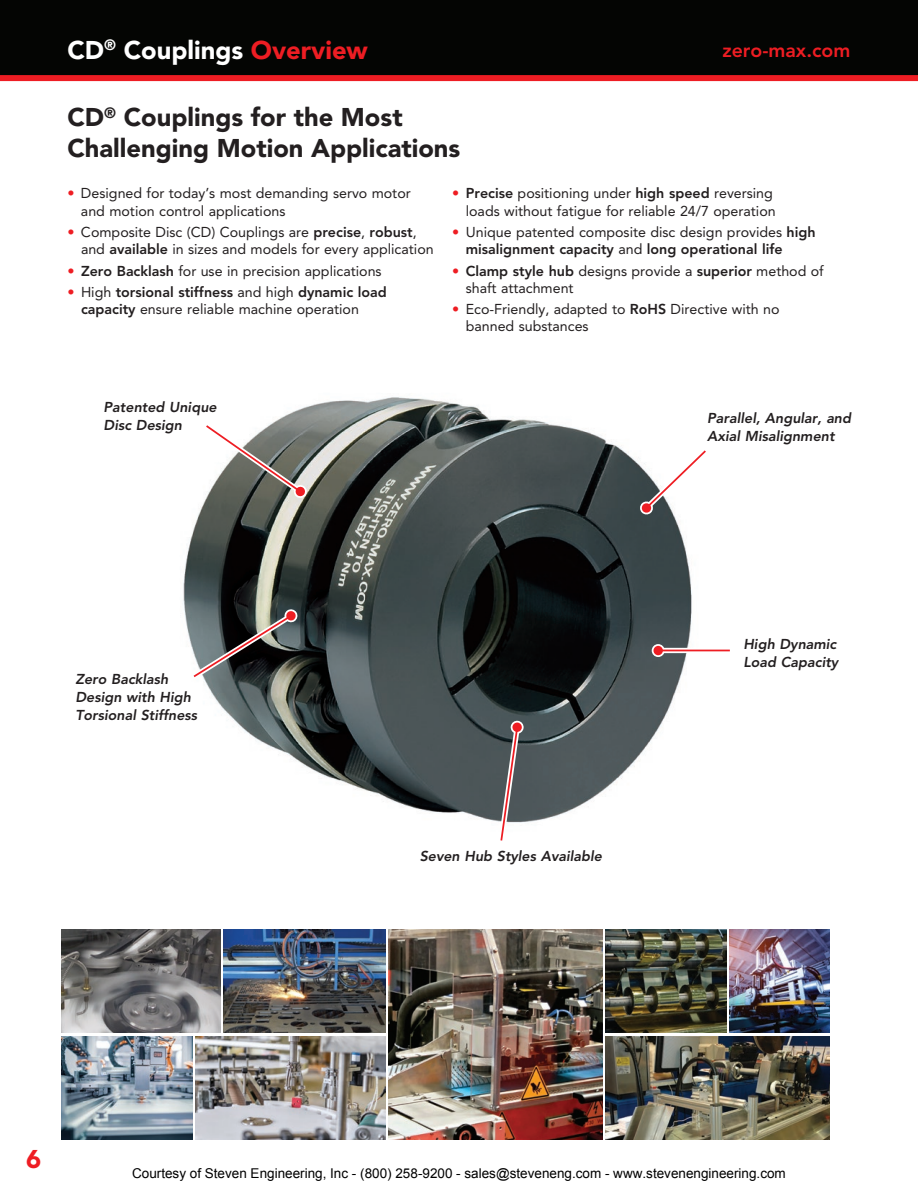
<style>
.page{position:relative;width:918px;height:1188px;background:#fff}
.page>*{position:absolute;margin:0;border:0;box-sizing:border-box;transform-origin:0 0}
.t1{font:900 25.5px/30.6px "Avenir LT Std";color:#231f20}
.t2{font:900 25.5px "Avenir LT Std";color:#fff}
.t3{font:900 25.5px "Avenir LT Std";color:#ee1d23}
.t4{font:800 19.5px "Avenir LT Std";color:#ee1d23}
.t5{font:14.25px/17.1px "Avenir LT Std";color:#231f20}
.t6{font:italic 800 14.25px/18px "Avenir LT Std";color:#231f20}
.t7{font:13.5px "Arial";color:#000}
.s1{color:#ee1d23}
.s2{font-weight:800}
.s3{font-weight:800;color:#ee1d23}
</style>
<div class="page">
<div style="left:0;top:0;width:918px;height:80px;background:#040503"></div>
<div style="left:0;top:75px;width:918px;height:6px;background:#ee1d23"></div>
<img style="left:606px;top:929px;width:120px;height:104px">
<img style="left:606px;top:1036px;width:224px;height:103px">
<img style="left:730px;top:929px;width:100px;height:104px">
<img style="left:223px;top:929px;width:162px;height:104px">
<img style="left:62px;top:929px;width:158px;height:104px">
<img style="left:389px;top:929px;width:213px;height:210px">
<img style="left:196px;top:1036px;width:189px;height:103px">
<img style="left:62px;top:1036px;width:130px;height:103px">
<img style="left:183px;top:397px;width:509px;height:425px">
<svg style="left:183px;top:397px;width:126px;height:102px"></svg>
<div style="left:659px;top:648px;width:71px;height:5px;background:#f8a7a9"></div>
<div style="left:653px;top:645px;width:11px;height:11px;background:#ee1d23;border-radius:50%"></div>
<div style="left:652px;top:644px;width:13px;height:13px;border:2px solid #fff;border-radius:50%"></div>
<hr style="left:659px;top:650px;width:71px;height:1px;background:#ee1d23">
<svg style="left:639px;top:443px;width:67px;height:74px"></svg>
<svg style="left:183px;top:608px;width:115px;height:100px"></svg>
<div style="left:510px;top:720px;width:14px;height:14px;border:2px solid #fff;border-radius:5px"></div>
<svg style="left:495px;top:722px;width:28px;height:119px"></svg>
<h1 class="t2" style="left:68px;top:34px;width:302px">CD<sup>®</sup> Couplings <span class="s1">Overview</span></h1>
<h1 class="t1" style="left:68px;top:102px;width:394px">CD<sup>®</sup> Couplings for the Most<br>Challenging Motion Applications</h1>
<h2 class="t4" style="left:722px;top:38px;width:130px">zero-max.com</h2>
<p class="t5" style="left:81px;top:185px;width:331px;text-indent:-13px"><span class="s1">•</span> Designed for today’s most demanding servo motor and motion control applications</p>
<p class="t5" style="left:81px;top:224px;width:354px;text-indent:-14px"><span class="s1">•</span> Composite Disc (CD) Couplings are <span class="s2">precise</span>, <span class="s2">robust</span>, and <span class="s2">available</span> in sizes and models for every application</p>
<p class="t5" style="left:68px;top:262px;width:316px"><span class="s1">•</span> <span class="s2">Zero Backlash</span> for use in precision applications</p>
<p class="t5" style="left:81px;top:284px;width:307px;text-indent:-13px"><span class="s1">•</span> High <span class="s2">torsional stiffness</span> and high <span class="s2">dynamic load capacity</span> ensure reliable machine operation</p>
<p class="t5" style="left:452px;top:185px;width:325px;text-align:right"><span class="s1">•</span> <span class="s2">Precise</span> positioning under <span class="s2">high speed</span> reversing loads without fatigue for reliable 24/7 operation</p>
<p class="t5" style="left:466px;top:224px;width:351px;text-indent:-13px"><span class="s1">•</span> Unique patented composite disc design provides <span class="s2">high misalignment capacity</span> and <span class="s2">long operational life</span></p>
<p class="t5" style="left:466px;top:262px;width:360px;text-indent:-13px"><span class="s3">•</span> <span class="s2">Clamp style hub</span> designs provide a <span class="s2">superior</span> method of shaft attachment</p>
<p class="t5" style="left:466px;top:301px;width:315px;text-indent:-13px"><span class="s1">•</span> Eco-Friendly, adapted to <span class="s2">RoHS</span> Directive with no banned substances</p>
<p class="t6" style="left:104px;top:398px;width:115px">Patented Unique<br>Disc Design</p>
<p class="t6" style="left:707px;top:410px;width:145px">Parallel, Angular, and<br>Axial Misalignment</p>
<p class="t6" style="left:75px;top:670px;width:123px">Zero Backlash<br>Design with High<br>Torsional Stiffness</p>
<p class="t6" style="left:743px;top:636px;width:96px">High Dynamic<br>Load Capacity</p>
<p class="t6" style="left:420px;top:848px;width:184px">Seven Hub Styles Available</p>
<h1 class="t3" style="left:26px;top:1144px;width:17px">6</h1>
<p class="t7" style="left:132px;top:1165px;width:655px">Courtesy of Steven Engineering, Inc - (800) 258-9200 - sales@steveneng.com - www.stevenengineering.com</p>
</div>
